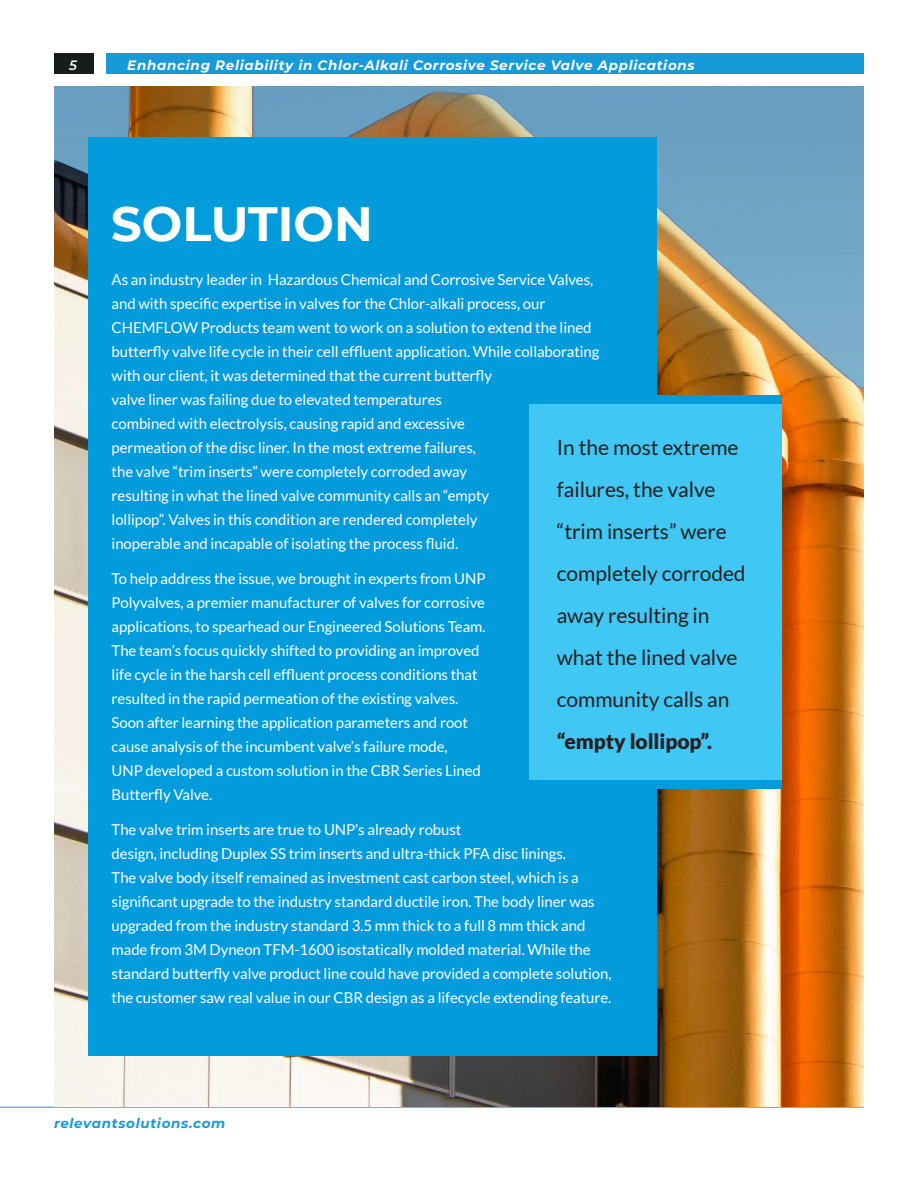
<style>
.page{position:relative;width:918px;height:1188px;background:#fff}
.page>*{position:absolute;margin:0;border:0;box-sizing:border-box;transform-origin:0 0}
.Page_Number{font:700 48px "Montserrat";color:#fff}
.t1{font:21px/42px "Lato";letter-spacing:-.005em;color:#231f20}
.t2{font:15px/24px "Lato";letter-spacing:-.005em;color:#fff}
.t3{font:italic 700 13.5px "Montserrat";letter-spacing:.05em;color:#fff}
.t4{font:italic 700 13.5px "Montserrat";letter-spacing:.05em;color:#179ad7}
.t5{font:italic 600 13.5px "Montserrat";color:#fff}
.s1{font-weight:900}
</style>
<div class="page">
<hr style="left:0;top:1107px;width:864px;height:1px;background:#179ad7">
<div style="left:106px;top:54px;width:758px;height:20px;background:#179ad7"></div>
<div style="left:54px;top:54px;width:40px;height:20px;background:#1a1b1b"></div>
<img style="left:54px;top:86px;width:810px;height:1021px">
<div style="left:88px;top:138px;width:568px;height:918px;background:#029cdc"></div>
<div style="left:529px;top:404px;width:253px;height:383px;background:#40c7f4"></div>
<div style="left:529px;top:395px;width:253px;height:9px;background:#029cdc"></div>
<div style="left:529px;top:780px;width:253px;height:9px;background:#029cdc"></div>
<p class="t5" style="left:69px;top:55px;width:9px">5</p>
<p class="t3" style="left:127px;top:55px;width:569px">Enhancing Reliability in Chlor-Alkali Corrosive Service Valve Applications</p>
<p class="Page_Number" style="left:111px;top:189px;width:263px">SOLUTION</p>
<p class="t2" style="left:112px;top:267px;width:489px">As an industry leader in Hazardous Chemical and Corrosive Service Valves, and with specific expertise in valves for the Chlor-alkali process, our CHEMFLOW Products team went to work on a solution to extend the lined butterfly valve life cycle in their cell effluent application. While collaborating with our client, it was determined that the current butterfly<br>valve liner was failing due to elevated temperatures<br>combined with electrolysis, causing rapid and excessive<br>permeation of the disc liner. In the most extreme failures,<br>the valve “trim inserts” were completely corroded away<br>resulting in what the lined valve community calls an “empty<br>lollipop”. Valves in this condition are rendered completely<br>inoperable and incapable of isolating the process fluid.</p>
<p class="t2" style="left:112px;top:566px;width:375px">To help address the issue, we brought in experts from UNP Polyvalves, a premier manufacturer of valves for corrosive applications, to spearhead our Engineered Solutions Team.<br>The team’s focus quickly shifted to providing an improved life cycle in the harsh cell effluent process conditions that resulted in the rapid permeation of the existing valves.<br>Soon after learning the application parameters and root cause analysis of the incumbent valve’s failure mode,<br>UNP developed a custom solution in the CBR Series Lined Butterfly Valve.</p>
<p class="t2" style="left:112px;top:817px;width:501px">The valve trim inserts are true to UNP’s already robust<br>design, including Duplex SS trim inserts and ultra-thick PFA disc linings.<br>The valve body itself remained as investment cast carbon steel, which is a significant upgrade to the industry standard ductile iron. The body liner was upgraded from the industry standard 3.5 mm thick to a full 8 mm thick and made from 3M Dyneon TFM-1600 isostatically molded material. While the standard butterfly valve product line could have provided a complete solution, the customer saw real value in our CBR design as a lifecycle extending feature.</p>
<p class="t1" style="left:557px;top:426px;width:190px">In the most extreme failures, the valve “trim inserts” were completely corroded away resulting in what the lined valve community calls an <span class="s1">“empty lollipop”.</span></p>
<p class="t4" style="left:54px;top:1114px;width:173px">relevantsolutions.com</p>
</div>
